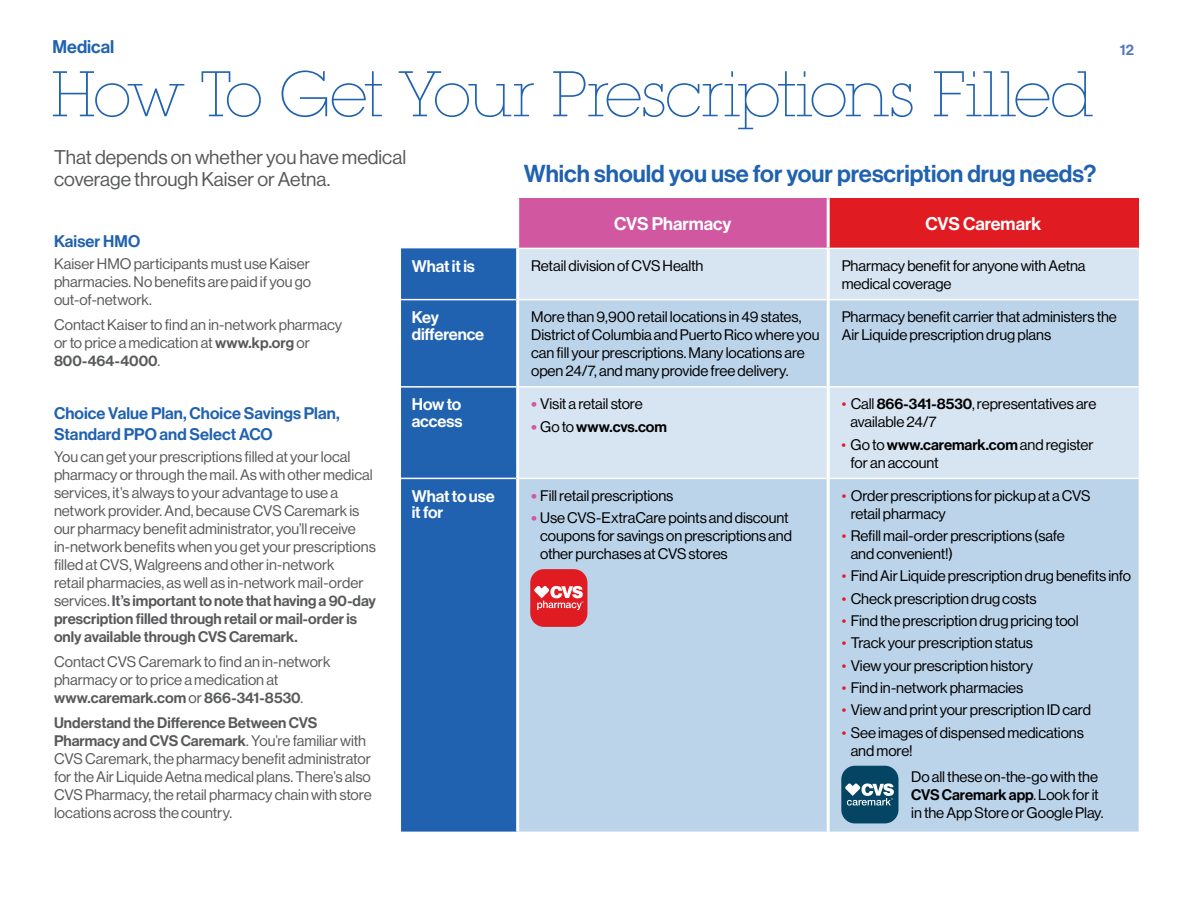
<style>
.page{position:relative;width:1188px;height:918px;background:#fff}
.page>*{position:absolute;margin:0;border:0;box-sizing:border-box;transform-origin:0 0}
.t1{font:200 63px "Lubalin Graph Std";letter-spacing:-.02em;color:#2062af}
.t2{font:24px "N Haas Grotesk DS Std 65 Md";color:#2062af}
.t3{font:19.5px/22.5px "N Haas Grotesk DS Std 55 Rg";color:#58595b}
.t4{font:18px "N Haas Grotesk DS Std 65 Md";color:#fff}
.t5{font:18px "N Haas Grotesk DS Std 65 Md";color:#2062af}
.t6{font:16.5px/21px "N Haas Grotesk DS Std 65 Md";letter-spacing:.005em;color:#2062af}
.t7{font:16.5px/16.5px "N Haas Grotesk DS Std 65 Md";letter-spacing:-.01em;color:#fff}
.t8{font:15px/18px "N Haas Grotesk DS Std 55 Rg";letter-spacing:-.005em;color:#000}
.t9{font:15px/18px "N Haas Grotesk DS Std 55 Rg";color:#58595b}
.t10{font:15px/18px "N Haas Grotesk DS Std 65 Md";color:#58595b}
.t11{font:15px "N Haas Grotesk DS Std 65 Md";color:#000}
.t12{font:15px "N Haas Grotesk DS Std 65 Md";color:#5477ba}
.s1{font-family:"N Haas Grotesk DS Std 65 Md"}
.s2{font-family:"N Haas Grotesk DS Std 55 Rg"}
.s3{font-family:"N Haas Grotesk DS Std 95 Blk";color:#d057a0}
.s4{color:#e11b22}
.s5{font-family:"N Haas Grotesk DS Std 55 Rg";color:#e11b22}
</style>
<div class="page">
<div style="left:518px;top:198px;width:310px;height:50px;background:#d057a0"></div>
<div style="left:828px;top:198px;width:311px;height:50px;background:#e11b22"></div>
<div style="left:401px;top:248px;width:115px;height:584px;background:#2062af"></div>
<div style="left:519px;top:249px;width:620px;height:50px;background:#d7e4f1"></div>
<svg style="left:519px;top:300px;width:620px;height:532px;background:#c0d6eb"></svg>
<hr style="left:401px;top:299px;width:115px;height:1px;background:#fff">
<hr style="left:401px;top:386px;width:115px;height:2px;background:#fff">
<hr style="left:519px;top:386px;width:308px;height:2px;background:#fff">
<hr style="left:830px;top:386px;width:309px;height:2px;background:#fff">
<hr style="left:401px;top:478px;width:115px;height:1px;background:#fff">
<hr style="left:519px;top:478px;width:308px;height:1px;background:#fff">
<hr style="left:830px;top:478px;width:309px;height:1px;background:#fff">
<hr style="left:516px;top:198px;width:3px;height:50px;background:#fff">
<hr style="left:827px;top:198px;width:3px;height:50px;background:#fff">
<hr style="left:827px;top:249px;width:3px;height:51px;background:#fff">
<hr style="left:827px;top:300px;width:3px;height:87px;background:#fff">
<hr style="left:827px;top:387px;width:3px;height:91px;background:#fff">
<hr style="left:827px;top:478px;width:3px;height:354px;background:#fff">
<div style="left:530px;top:569px;width:57px;height:58px;background:#e11b22;border-radius:14px"></div>
<svg style="left:534px;top:586px;width:50px;height:24px"></svg>
<div style="left:841px;top:766px;width:57px;height:57px;background:#034562;border-radius:14px"></div>
<svg style="left:845px;top:783px;width:49px;height:23px"></svg>
<p class="t5" style="left:52px;top:36px;width:63px">Medical</p>
<h1 class="t1" style="left:51px;top:58px;width:1044px">How To Get Your Prescriptions Filled</h1>
<h3 class="t3" style="left:54px;top:146px;width:354px">That depends on whether you have medical coverage through Kaiser or Aetna.</h3>
<h2 class="t2" style="left:524px;top:160px;width:574px">Which should you use for your prescription drug needs?</h2>
<p class="t12" style="left:1120px;top:41px;width:16px">12</p>
<p class="t6" style="left:54px;top:231px;width:88px">Kaiser HMO</p>
<p class="t9" style="left:54px;top:255px;width:259px;text-align:justify">Kaiser HMO participants must use Kaiser pharmacies. No benefits are paid if you go out-of-network.</p>
<p class="t9" style="left:54px;top:316px;width:290px">Contact Kaiser to find an in-network pharmacy or to price a medication at <span class="s1">www.kp.org</span> or</p>
<p class="t10" style="left:54px;top:352px;width:108px">800-464-4000<span class="s2">.</span></p>
<p class="t6" style="left:54px;top:403px;width:287px">Choice Value Plan, Choice Savings Plan,<br>Standard PPO and Select ACO</p>
<p class="t9" style="left:54px;top:448px;width:323px">You can get your prescriptions filled at your local pharmacy or through the mail. As with other medical services, it’s always to your advantage to use a network provider. And, because CVS Caremark is our pharmacy benefit administrator, you’ll receive in-network benefits when you get your prescriptions filled at CVS, Walgreens and other in-network<br>retail pharmacies, as well as in-network mail-order</p>
<p class="t10" style="left:54px;top:592px;width:323px"><span class="s2">services.</span> It’s important to note that having a 90-day prescription filled through retail or mail-order is only available through CVS Caremark.</p>
<p class="t9" style="left:54px;top:653px;width:278px">Contact CVS Caremark to find an in-network pharmacy or to price a medication at</p>
<p class="t10" style="left:54px;top:685px;width:265px;line-height:24.8px">www.caremark.com <span class="s2">or</span> 866-341-8530<span class="s2">.<br></span>Understand the Difference Between CVS</p>
<p class="t10" style="left:54px;top:731px;width:314px">Pharmacy and CVS Caremark<span class="s2">. You’re familiar with</span></p>
<p class="t9" style="left:54px;top:749px;width:319px;text-align:justify">CVS Caremark, the pharmacy benefit administrator for the Air Liquide Aetna medical plans. There’s also CVS Pharmacy, the retail pharmacy chain with store locations across the country.</p>
<p class="t4" style="left:614px;top:214px;width:119px">CVS Pharmacy</p>
<p class="t4" style="left:926px;top:214px;width:117px">CVS Caremark</p>
<p class="t7" style="left:412px;top:258px;width:65px">What it is</p>
<p class="t8" style="left:531px;top:257px;width:174px">Retail division of CVS Health</p>
<p class="t8" style="left:842px;top:257px;width:245px">Pharmacy benefit for anyone with Aetna medical coverage</p>
<p class="t7" style="left:412px;top:309px;width:74px">Key difference</p>
<p class="t8" style="left:531px;top:308px;width:290px">More than 9,900 retail locations in 49 states, District of Columbia and Puerto Rico where you can fill your prescriptions. Many locations are open 24/7, and many provide free delivery.</p>
<p class="t8" style="left:842px;top:308px;width:277px">Pharmacy benefit carrier that administers the<br>Air Liquide prescription drug plans</p>
<p class="t7" style="left:412px;top:397px;width:52px">How to access</p>
<p class="t8" style="left:531px;top:395px;width:113px"><span class="s3">•</span> Visit a retail store</p>
<p class="t8" style="left:851px;top:395px;width:247px;text-indent:-9px"><span class="s4">•</span> Call <span class="s1">866-341-8530</span>, representatives are available 24/7</p>
<p class="t11" style="left:842px;top:436px;width:253px"><span class="s5">•</span> <span class="s2">Go to</span> www.caremark.com <span class="s2">and register</span></p>
<p class="t8" style="left:851px;top:453px;width:90px">for an account</p>
<p class="t11" style="left:531px;top:418px;width:137px"><span class="s3">•</span> <span class="s2">Go to</span> www.cvs.com</p>
<p class="t7" style="left:412px;top:488px;width:84px">What to use it for</p>
<p class="t8" style="left:531px;top:487px;width:144px"><span class="s3">•</span> Fill retail prescriptions</p>
<p class="t8" style="left:540px;top:509px;width:253px;text-indent:-9px"><span class="s3">•</span> Use CVS-ExtraCare points and discount coupons for savings on prescriptions and other purchases at CVS stores</p>
<p class="t8" style="left:851px;top:487px;width:241px;text-indent:-9px"><span class="s4">•</span> Order prescriptions for pickup at a CVS retail pharmacy</p>
<p class="t8" style="left:851px;top:527px;width:216px;text-indent:-9px"><span class="s4">•</span> Refill mail-order prescriptions (safe and convenient!)</p>
<p class="t8" style="left:842px;top:567px;width:291px"><span class="s4">•</span> Find Air Liquide prescription drug benefits info</p>
<p class="t8" style="left:842px;top:590px;width:197px"><span class="s4">•</span> Check prescription drug costs</p>
<p class="t8" style="left:842px;top:612px;width:239px"><span class="s4">•</span> Find the prescription drug pricing tool</p>
<p class="t8" style="left:842px;top:634px;width:193px"><span class="s4">•</span> Track your prescription status</p>
<p class="t8" style="left:842px;top:657px;width:193px"><span class="s4">•</span> View your prescription history</p>
<p class="t8" style="left:842px;top:679px;width:183px"><span class="s4">•</span> Find in-network pharmacies</p>
<p class="t8" style="left:842px;top:701px;width:251px"><span class="s4">•</span> View and print your prescription ID card</p>
<p class="t8" style="left:851px;top:724px;width:235px;text-indent:-9px"><span class="s4">•</span> See images of dispensed medications and more!</p>
<p class="t8" style="left:911px;top:768px;width:188px">Do all these on-the-go with the</p>
<p class="t11" style="left:911px;top:786px;width:189px">CVS Caremark app<span class="s2">. Look for it</span></p>
<p class="t8" style="left:911px;top:804px;width:194px">in the App Store or Google Play.</p>
</div>
